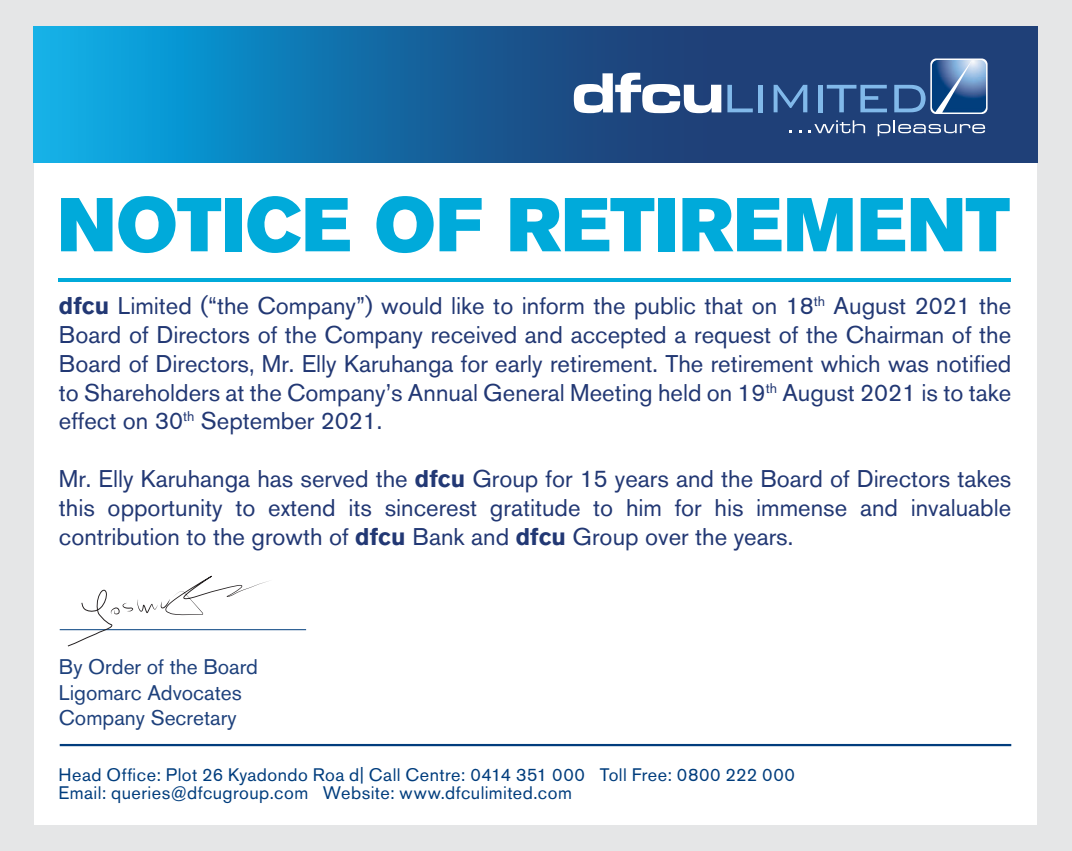
<style>
.page{position:relative;width:1072px;height:851px;background:#fff}
.page>*{position:absolute;margin:0;border:0;box-sizing:border-box;transform-origin:0 0}
.t1{font:75.3px "Akzidenz Grotesk BQ Super";letter-spacing:.005em;color:#00aada}
.t2{font:24px/28.8px "Akzidenz Grotesk BQ";color:#223874;text-align:justify}
.t3{font:21px/25.2px "Akzidenz Grotesk BQ";color:#1e417c}
.t4{font:18px/18px "Akzidenz Grotesk Pro";letter-spacing:.025em;color:#013d7d}
.s1{font-weight:700}
</style>
<div class="page">
<div style="left:0;top:0;width:1071px;height:850px;background:#e5e6e7"></div>
<div style="left:34px;top:27px;width:1002px;height:796px;background:#fff"></div>
<svg style="left:34px;top:26px;width:1003px;height:137px;background:#16649e"></svg>
<hr style="left:58px;top:278px;width:953px;height:4px;background:#00aada">
<hr style="left:60px;top:743px;width:951px;height:3px;background:#013d7d">
<svg style="left:930px;top:58px;width:57px;height:56px"></svg>
<svg style="left:574px;top:73px;width:147px;height:40px"></svg>
<img style="left:931px;top:60px;width:11px;height:52px">
<img style="left:942px;top:60px;width:44px;height:52px">
<svg style="left:808px;top:120px;width:57px;height:13px"></svg>
<svg style="left:877px;top:120px;width:108px;height:16px;background:#506a95"></svg>
<svg style="left:727px;top:85px;width:25px;height:27px"></svg>
<div style="left:758px;top:85px;width:5px;height:27px;background:#81b9ea"></div>
<svg style="left:773px;top:85px;width:34px;height:27px"></svg>
<hr style="left:818px;top:85px;width:4px;height:27px;background:#81b9ea">
<svg style="left:826px;top:85px;width:61px;height:27px;background:#3e679d"></svg>
<svg style="left:894px;top:85px;width:31px;height:27px"></svg>
<hr style="left:60px;top:629px;width:246px;height:1px;background:#013d7d">
<svg style="left:68px;top:575px;width:204px;height:71px"></svg>
<h1 class="t1" style="left:58px;top:181px;width:953px">NOTICE OF RETIREMENT</h1>
<p class="t2" style="left:59px;top:291px;width:954px"><span class="s1">dfcu</span> Limited (“the Company”) would like to inform the public that on 18<sup>th</sup> August 2021 the Board of Directors of the Company received and accepted a request of the Chairman of the Board of Directors, Mr. Elly Karuhanga for early retirement. The retirement which was notified to Shareholders at the Company’s Annual General Meeting held on 19<sup>th</sup> August 2021 is to take effect on 30<sup>th</sup> September 2021.</p>
<p class="t2" style="left:59px;top:464px;width:954px">Mr. Elly Karuhanga has served the <span class="s1">dfcu</span> Group for 15 years and the Board of Directors takes this opportunity to extend its sincerest gratitude to him for his immense and invaluable contribution to the growth of <span class="s1">dfcu</span> Bank and <span class="s1">dfcu</span> Group over the years.</p>
<p class="t3" style="left:59px;top:654px;width:201px">By Order of the Board<br>Ligomarc Advocates<br>Company Secretary</p>
<p class="t4" style="left:58px;top:765px;width:738px">Head Office: Plot 26 Kyadondo Roa d| Call Centre: 0414 351 000 Toll Free: 0800 222 000<br>Email: queries@dfcugroup.com Website: www.dfculimited.com</p>
</div>
